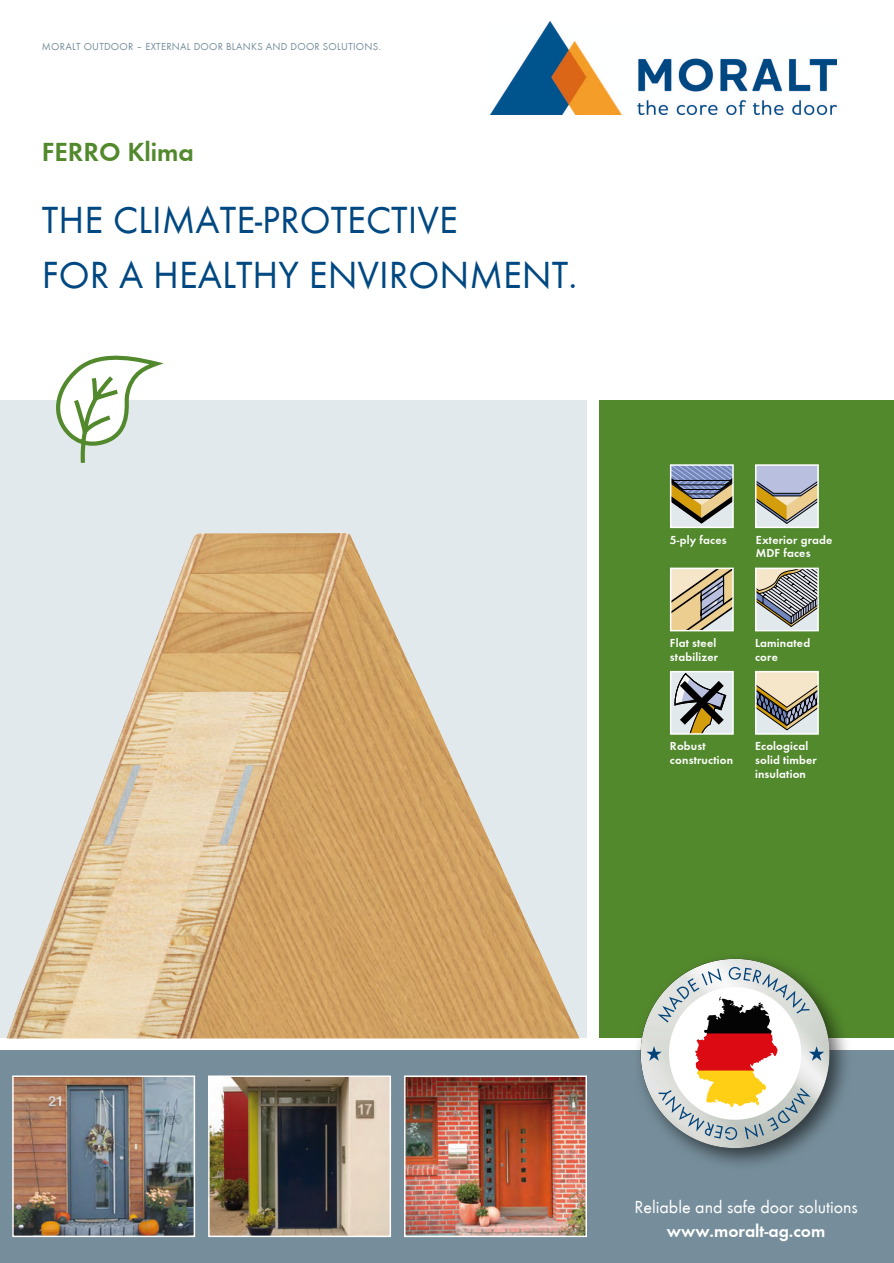
<style>
.page{position:relative;width:894px;height:1263px;background:#fff}
.page>*{position:absolute;margin:0;border:0;box-sizing:border-box;transform-origin:0 0}
.t1{font:39px/54px "Futura T";color:#004882}
.t2{font:600 27px "Futura T";color:#53892d}
.t3{font:18px "Futura T";color:#fff}
.t4{font:600 18px "Futura T";color:#fff}
.t5{font:600 12px/14px "Futura T";letter-spacing:.015em;color:#fff}
.t6{font:10.5px "Futura T";letter-spacing:.025em;color:#768e9b}
</style>
<div class="page">
<div style="left:599px;top:400px;width:294px;height:638px;background:#53892d"></div>
<div style="left:0;top:400px;width:586px;height:638px;background:#e2e9ed"></div>
<div style="left:0;top:1050px;width:893px;height:213px;background:#768e9b"></div>
<svg style="left:56px;top:356px;width:106px;height:107px"></svg>
<img style="left:15px;top:1078px;width:177px;height:156px">
<div style="left:12px;top:1075px;width:183px;height:162px;border:2px solid #fff"></div>
<img style="left:211px;top:1078px;width:177px;height:156px">
<div style="left:208px;top:1075px;width:183px;height:162px;border:2px solid #fff"></div>
<img style="left:407px;top:1078px;width:177px;height:156px">
<div style="left:404px;top:1075px;width:183px;height:162px;border:2px solid #fff"></div>
<img style="left:6px;top:533px;width:573px;height:505px">
<div style="left:670px;top:465px;width:63px;height:62px;background:#e2e9ed"></div>
<svg style="left:673px;top:467px;width:57px;height:56px"></svg>
<div style="left:670px;top:464px;width:63px;height:64px;border:2px solid #fff"></div>
<svg style="left:673px;top:570px;width:57px;height:58px;background:#bfb194"></svg>
<div style="left:670px;top:567px;width:63px;height:64px;border:2px solid #fff"></div>
<svg style="left:758px;top:674px;width:57px;height:56px;background:#b6ae9d"></svg>
<div style="left:755px;top:671px;width:63px;height:63px;border:2px solid #fff"></div>
<svg style="left:758px;top:570px;width:57px;height:57px;background:#9d9d9d"></svg>
<div style="left:755px;top:567px;width:63px;height:64px;border:2px solid #fff"></div>
<div style="left:670px;top:671px;width:63px;height:63px;background:#e2e9ed"></div>
<svg style="left:674px;top:674px;width:52px;height:57px"></svg>
<div style="left:670px;top:671px;width:63px;height:63px;border:2px solid #fff"></div>
<svg style="left:758px;top:467px;width:57px;height:57px;background:#bab4a9"></svg>
<div style="left:755px;top:464px;width:63px;height:64px;border:2px solid #fff"></div>
<img style="left:490px;top:21px;width:346px;height:94px">
<img style="left:639px;top:958px;width:208px;height:207px">
<p class="t6" style="left:42px;top:41px;width:340px">MORALT OUTDOOR – EXTERNAL DOOR BLANKS AND DOOR SOLUTIONS.</p>
<h2 class="t2" style="left:42px;top:136px;width:153px">FERRO Klima</h2>
<h1 class="t1" style="left:42px;top:194px;width:536px">THE CLIMATE-PROTECTIVE<br>FOR A HEALTHY ENVIRONMENT.</h1>
<p class="t5" style="left:670px;top:532px;width:58px">5-ply faces</p>
<p class="t5" style="left:755px;top:533px;width:78px;line-height:13.2px">Exterior grade<br>MDF faces</p>
<p class="t5" style="left:670px;top:636px;width:50px">Flat steel stabilizer</p>
<p class="t5" style="left:755px;top:636px;width:57px">Laminated core</p>
<p class="t5" style="left:670px;top:739px;width:65px">Robust construction</p>
<p class="t5" style="left:755px;top:739px;width:63px">Ecological solid timber insulation</p>
<h3 class="t3" style="left:634px;top:1197px;width:225px">Reliable and safe door solutions</h3>
<h3 class="t4" style="left:666px;top:1220px;width:160px">www.moralt-ag.com</h3>
</div>
